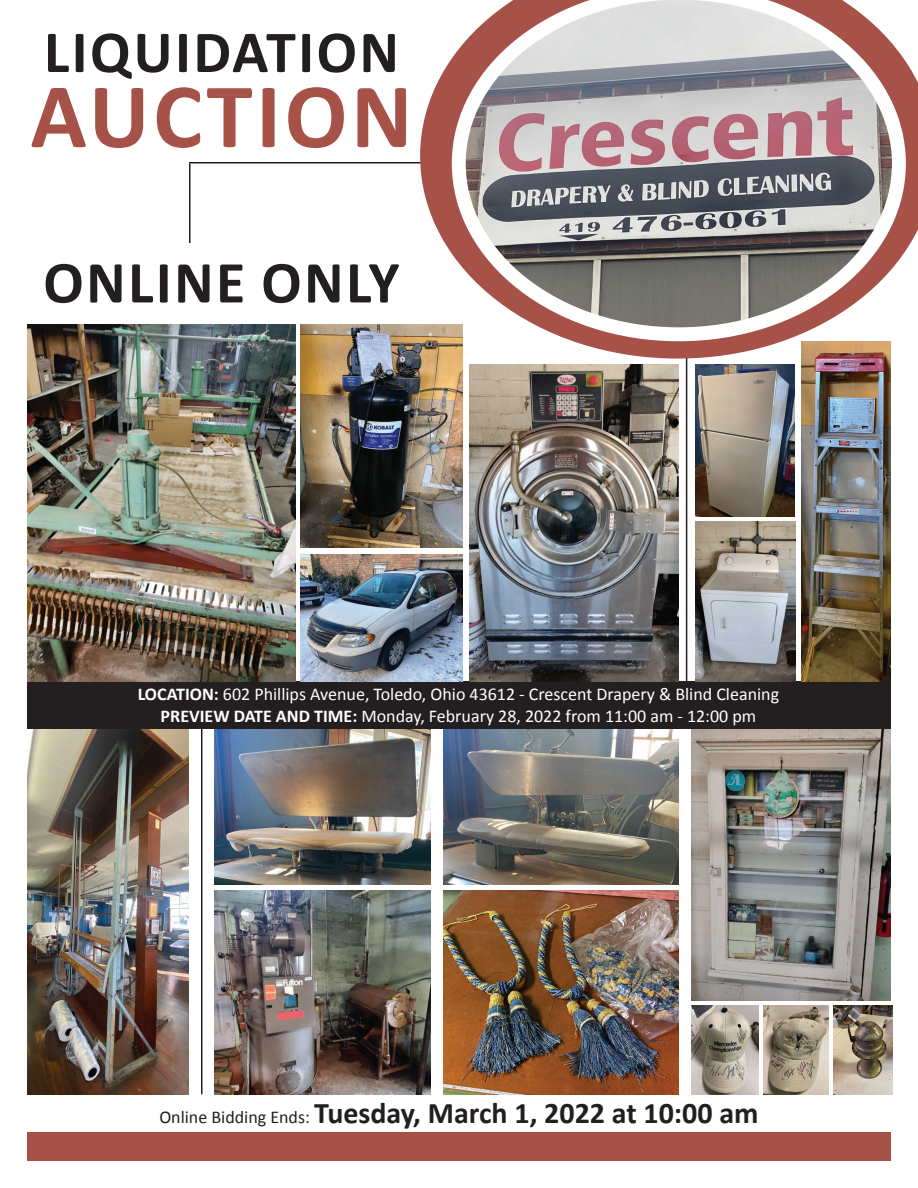
<style>
.page{position:relative;width:918px;height:1188px;background:#fff}
.page>*{position:absolute;margin:0;border:0;box-sizing:border-box;transform-origin:0 0}
.t1{font:700 93px "Calibri";letter-spacing:.04em;color:#a75248}
.t2{font:700 60px "Calibri";letter-spacing:.04em;color:#231f20}
.t3{font:700 30px "Calibri";color:#231f20}
.t4{font:18px/21.6px "Calibri";color:#fff;text-align:center}
.s1{font-weight:700}
.s2{font-weight:400;font-size:18px}
</style>
<div class="page">
<hr style="left:686px;top:354px;width:1px;height:327px;background:#231f20">
<hr style="left:189px;top:162px;width:243px;height:2px;background:#231f20">
<div style="left:27px;top:1133px;width:864px;height:28px;background:#a75248"></div>
<div style="left:27px;top:681px;width:864px;height:48px;background:#231f20"></div>
<svg style="left:420px;top:58px;width:498px;height:301px"></svg>
<svg style="left:452px;top:0;width:454px;height:341px"></svg>
<hr style="left:201px;top:729px;width:1px;height:365px;background:#231f20">
<hr style="left:189px;top:164px;width:1px;height:79px;background:#231f20">
<img style="left:27px;top:729px;width:162px;height:365px">
<img style="left:215px;top:729px;width:216px;height:156px">
<img style="left:695px;top:365px;width:100px;height:151px">
<img style="left:215px;top:891px;width:216px;height:203px">
<img style="left:27px;top:324px;width:268px;height:357px">
<img style="left:300px;top:324px;width:163px;height:224px">
<img style="left:695px;top:521px;width:101px;height:160px">
<img style="left:470px;top:365px;width:208px;height:316px">
<img style="left:300px;top:554px;width:163px;height:127px">
<img style="left:443px;top:729px;width:235px;height:156px">
<img style="left:692px;top:729px;width:199px;height:271px">
<img style="left:443px;top:891px;width:235px;height:203px">
<img style="left:692px;top:1006px;width:66px;height:88px">
<img style="left:763px;top:1006px;width:66px;height:88px">
<img style="left:833px;top:1006px;width:59px;height:88px">
<img style="left:801px;top:341px;width:90px;height:340px">
<h2 class="t2" style="left:44px;top:10px;width:357px">LIQUIDATION</h2>
<h1 class="t1" style="left:30px;top:50px;width:383px">AUCTION</h1>
<h2 class="t2" style="left:43px;top:240px;width:358px">ONLINE ONLY</h2>
<p class="t4" style="left:138px;top:683px;width:643px"><span class="s1">LOCATION:</span> 602 Phillips Avenue, Toledo, Ohio 43612 - Crescent Drapery &amp; Blind Cleaning<br><span class="s1">PREVIEW DATE AND TIME:</span> Monday, February 28, 2022 from 11:00 am - 12:00 pm</p>
<h3 class="t3" style="left:159px;top:1092px;width:601px"><span class="s2">Online Bidding Ends:</span> Tuesday, March 1, 2022 at 10:00 am</h3>
</div>
